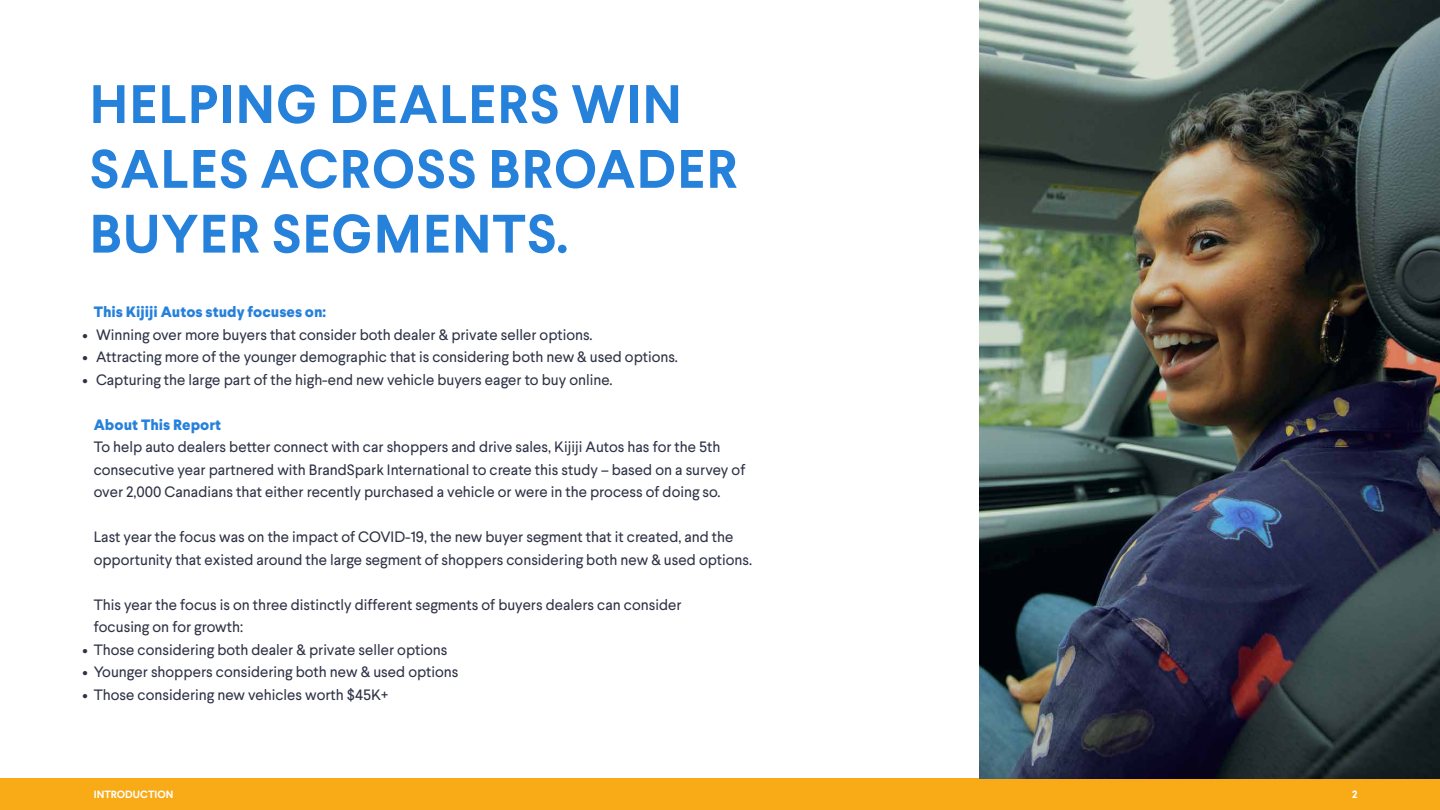
<style>
.page{position:relative;width:1440px;height:810px;background:#fff}
.page>*{position:absolute;margin:0;border:0;box-sizing:border-box;transform-origin:0 0}
.t1{font:700 54px/64.8px "Larsseit";letter-spacing:.02em;color:#2681db}
.t2{font:15px/22.5px "Larsseit";color:#2e3245}
.t3{font:800 15px "Larsseit";color:#2681db}
.t4{font:700 10.5px "Larsseit";color:#fff}
</style>
<div class="page">
<div style="left:0;top:778px;width:1440px;height:32px;background:#f8aa17"></div>
<img style="left:980px;top:0;width:460px;height:778px">
<h1 class="t1" style="left:90px;top:72px;width:650px">HELPING DEALERS WIN<br>SALES ACROSS BROADER<br>BUYER SEGMENTS.</h1>
<p class="t3" style="left:94px;top:302px;width:234px">This Kijiji Autos study focuses on:</p>
<p class="t2" style="left:82px;top:323px;width:512px">• Winning over more buyers that consider both dealer &amp; private seller options.</p>
<p class="t2" style="left:82px;top:346px;width:597px">• Attracting more of the younger demographic that is considering both new &amp; used options.</p>
<p class="t2" style="left:82px;top:368px;width:531px">• Capturing the large part of the high-end new vehicle buyers eager to buy online.</p>
<p class="t3" style="left:94px;top:415px;width:129px">About This Report</p>
<p class="t2" style="left:94px;top:436px;width:653px">To help auto dealers better connect with car shoppers and drive sales, Kijiji Autos has for the 5th consecutive year partnered with BrandSpark International to create this study – based on a survey of over 2,000 Canadians that either recently purchased a vehicle or were in the process of doing so.</p>
<p class="t2" style="left:94px;top:526px;width:660px">Last year the focus was on the impact of COVID-19, the new buyer segment that it created, and the opportunity that existed around the large segment of shoppers considering both new &amp; used options.</p>
<p class="t2" style="left:94px;top:593px;width:589px">This year the focus is on three distinctly different segments of buyers dealers can consider focusing on for growth:</p>
<p class="t2" style="left:82px;top:638px;width:366px">• Those considering both dealer &amp; private seller options</p>
<p class="t2" style="left:82px;top:661px;width:378px">• Younger shoppers considering both new &amp; used options</p>
<p class="t2" style="left:82px;top:683px;width:307px">• Those considering new vehicles worth $45K+</p>
<p class="t4" style="left:94px;top:788px;width:81px">INTRODUCTION</p>
<p class="t4" style="left:1352px;top:788px;width:7px">2</p>
</div>
